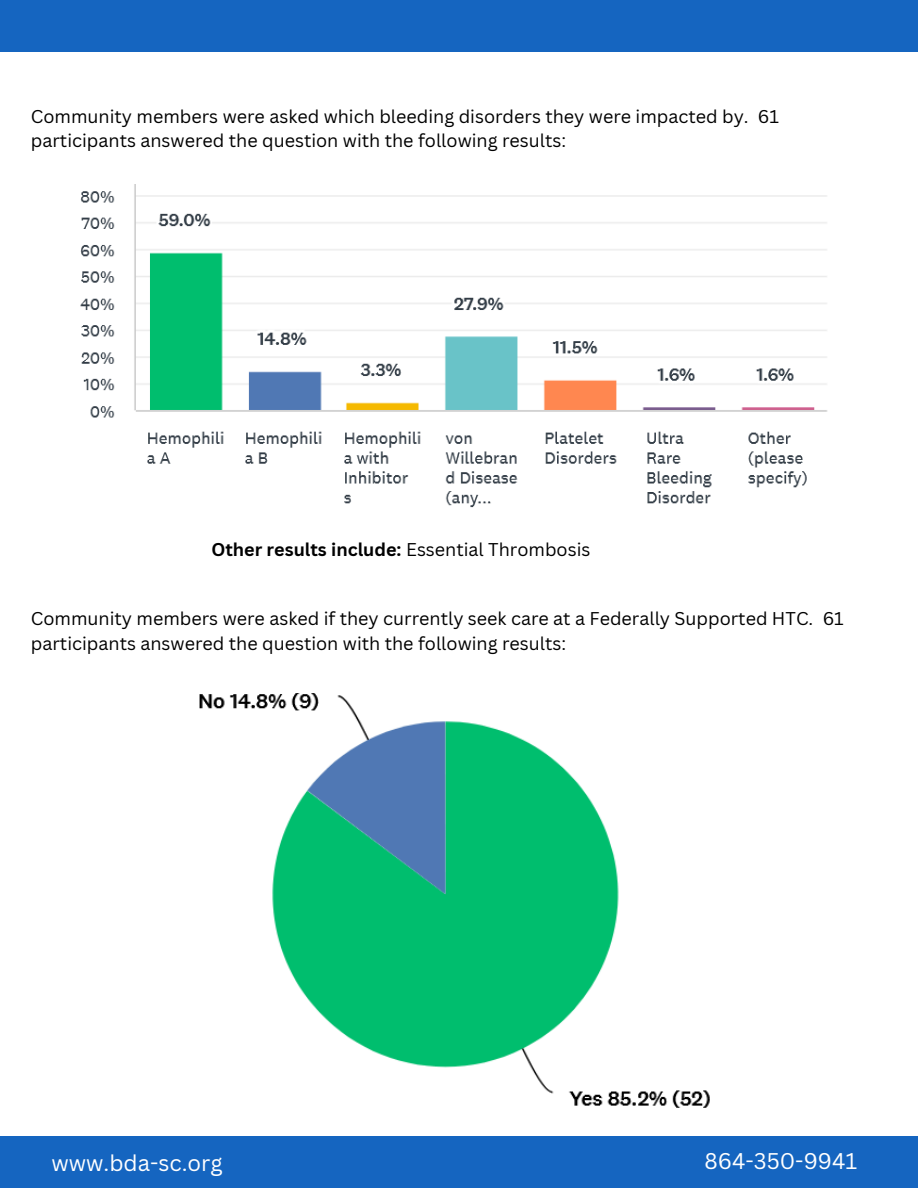
<style>
.page{position:relative;width:918px;height:1188px;background:#fff}
.page>*{position:absolute;margin:0;border:0;box-sizing:border-box;transform-origin:0 0}
.t1{font:22.05px "Canva Sans";color:#fff}
.t2{font:18px/24.8px "Canva Sans";color:#000}
.t3{font:700 18px "Canva Sans";color:#000}
.s1{font-weight:400}
</style>
<div class="page">
<div style="left:0;top:0;width:918px;height:52px;background:#1565c0"></div>
<div style="left:0;top:1136px;width:918px;height:52px;background:#1565c0"></div>
<img style="left:80px;top:184px;width:748px;height:324px">
<img style="left:199px;top:693px;width:511px;height:415px">
<p class="t2" style="left:31px;top:103px;width:750px">Community members were asked which bleeding disorders they were impacted by. 61 participants answered the question with the following results:</p>
<p class="t3" style="left:211px;top:536px;width:381px">Other results include: <span class="s1">Essential Thrombosis</span></p>
<p class="t2" style="left:31px;top:605px;width:814px">Community members were asked if they currently seek care at a Federally Supported HTC. 61 participants answered the question with the following results:</p>
<p class="t1" style="left:52px;top:1147px;width:173px">www.bda-sc.org</p>
<p class="t1" style="left:705px;top:1145px;width:154px">864-350-9941</p>
</div>
